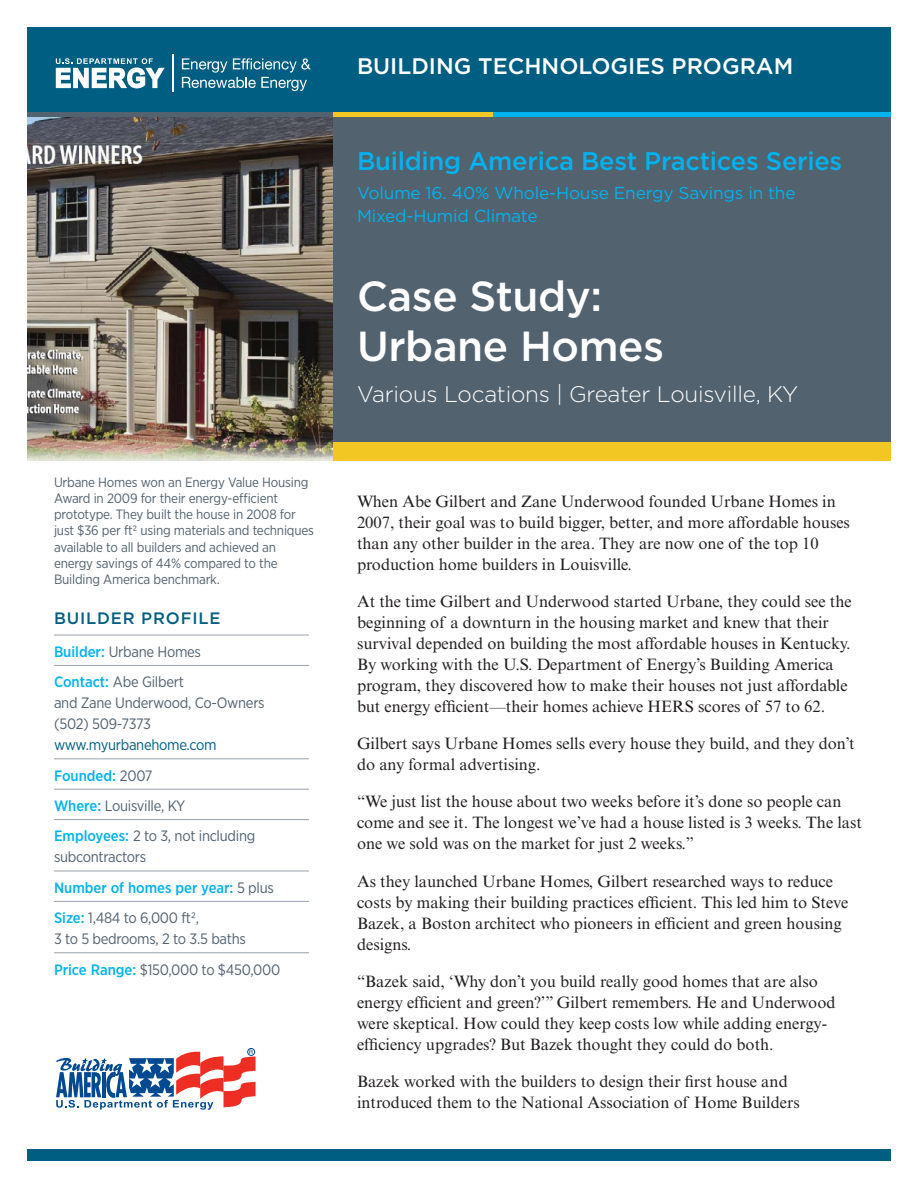
<style>
.page{position:relative;width:918px;height:1188px;background:#fff}
.page>*{position:absolute;margin:0;border:0;box-sizing:border-box;transform-origin:0 0}
.t1{font:500 42px/50.4px "Gotham";letter-spacing:-.01em;color:#fff}
.t2{font:500 25.5px "Gotham";letter-spacing:-.01em;color:#00b3ee}
.t3{font:300 22.5px "Gotham";letter-spacing:-.01em;color:#fff}
.t4{font:500 22.5px "Gotham";color:#fff}
.t5{font:17.25px/22.5px "Gotham";letter-spacing:-.01em;color:#00b3ee}
.BODY{font:16.5px/21px "Times New Roman MT Std";color:#231f20}
.SIDEBAR_HEADER{font:500 16.5px "Gotham";letter-spacing:.05em;color:#005e82}
.SIDEBAR_TEXT_Bold_Lt{font:15px/21px "Gotham Narrow";letter-spacing:-.02em;color:#52626f}
.SIDEBAR_TEXT_Bold_Lt-2{font:500 15px "Gotham Narrow";color:#00b3ee}
.t6{font:13.5px/16.2px "Gotham Narrow";letter-spacing:-.015em;color:#52626f}
.t7{font:6px "Helvetica";color:#014990}
.s1{font-weight:500;color:#00b3ee}
.s2{color:#005e82}
.s3{font-weight:400;color:#52626f}
</style>
<div class="page">
<hr style="left:54px;top:635px;width:255px;height:1px;background:#9aa2ad">
<hr style="left:54px;top:665px;width:255px;height:1px;background:#9aa2ad">
<hr style="left:54px;top:759px;width:255px;height:1px;background:#9aa2ad">
<hr style="left:54px;top:789px;width:255px;height:1px;background:#9aa2ad">
<hr style="left:54px;top:819px;width:255px;height:1px;background:#9aa2ad">
<hr style="left:54px;top:871px;width:255px;height:1px;background:#9aa2ad">
<hr style="left:54px;top:901px;width:255px;height:1px;background:#9aa2ad">
<hr style="left:54px;top:953px;width:255px;height:1px;background:#9aa2ad">
<div style="left:322px;top:115px;width:569px;height:327px;background:#52626f"></div>
<div style="left:322px;top:442px;width:569px;height:18px;background:#f3c723"></div>
<img style="left:27px;top:117px;width:306px;height:343px">
<div style="left:27px;top:1149px;width:864px;height:12px;background:#005e82"></div>
<div style="left:27px;top:27px;width:864px;height:85px;background:#005e82"></div>
<svg style="left:56px;top:58px;width:109px;height:30px"></svg>
<hr style="left:173px;top:55px;width:1px;height:37px;background:#fff">
<svg style="left:182px;top:58px;width:129px;height:33px"></svg>
<div style="left:492px;top:112px;width:399px;height:5px;background:#00b3ee"></div>
<div style="left:333px;top:112px;width:160px;height:5px;background:#f3c723"></div>
<div style="left:27px;top:112px;width:306px;height:5px;background:#52626f"></div>
<svg style="left:56px;top:1051px;width:200px;height:59px"></svg>
<div style="left:247px;top:1048px;width:8px;height:8px;border:1px solid #014990;border-radius:50%"></div>
<p class="t6" style="left:54px;top:474px;width:262px">Urbane Homes won an Energy Value Housing Award in 2009 for their energy-efficient prototype. They built the house in 2008 for just $36 per ft2 using materials and techniques available to all builders and achieved an energy savings of 44% compared to the Building America benchmark.</p>
<p class="SIDEBAR_HEADER" style="left:54px;top:609px;width:168px">BUILDER PROFILE</p>
<p class="SIDEBAR_TEXT_Bold_Lt" style="left:54px;top:641px;width:149px"><span class="s1">Builder:</span> Urbane Homes</p>
<p class="SIDEBAR_TEXT_Bold_Lt" style="left:54px;top:671px;width:212px"><span class="s1">Contact:</span> Abe Gilbert<br>and Zane Underwood, Co-Owners (502) 509-7373 <span class="s2">www.myurbanehome.com</span></p>
<p class="SIDEBAR_TEXT_Bold_Lt-2" style="left:54px;top:766px;width:100px">Founded: <span class="s3">2007</span></p>
<p class="SIDEBAR_TEXT_Bold_Lt" style="left:54px;top:795px;width:133px"><span class="s1">Where:</span> Louisville, KY</p>
<p class="SIDEBAR_TEXT_Bold_Lt" style="left:54px;top:825px;width:203px"><span class="s1">Employees:</span> 2 to 3, not including subcontractors</p>
<p class="SIDEBAR_TEXT_Bold_Lt-2" style="left:54px;top:878px;width:221px">Number of homes per year: <span class="s3">5 plus</span></p>
<p class="SIDEBAR_TEXT_Bold_Lt" style="left:54px;top:907px;width:193px"><span class="s1">Size:</span> 1,484 to 6,000 ft2,<br>3 to 5 bedrooms, 2 to 3.5 baths</p>
<p class="SIDEBAR_TEXT_Bold_Lt" style="left:54px;top:958px;width:228px"><span class="s1">Price Range:</span> $150,000 to $450,000</p>
<p class="t7" style="left:249px;top:1047px;width:6px">R</p>
<p class="t4" style="left:357px;top:54px;width:438px">BUILDING TECHNOLOGIES PROGRAM</p>
<p class="t2" style="left:357px;top:146px;width:487px">Building America Best Practices Series</p>
<p class="t5" style="left:357px;top:181px;width:440px">Volume 16. 40% Whole-House Energy Savings in the<br>Mixed-Humid Climate</p>
<p class="t1" style="left:357px;top:270px;width:309px">Case Study:<br>Urbane Homes</p>
<p class="t3" style="left:357px;top:382px;width:443px">Various Locations | Greater Louisville, KY</p>
<p class="BODY" style="left:357px;top:491px;width:494px">When Abe Gilbert and Zane Underwood founded Urbane Homes in 2007, their goal was to build bigger, better, and more affordable houses than any other builder in the area. They are now one of the top 10 production home builders in Louisville.</p>
<p class="BODY" style="left:357px;top:591px;width:496px">At the time Gilbert and Underwood started Urbane, they could see the beginning of a downturn in the housing market and knew that their survival depended on building the most affordable houses in Kentucky.<br>By working with the U.S. Department of Energy’s Building America program, they discovered how to make their houses not just affordable but energy efficient—their homes achieve HERS scores of 57 to 62.</p>
<p class="BODY" style="left:357px;top:733px;width:499px">Gilbert says Urbane Homes sells every house they build, and they don’t do any formal advertising.</p>
<p class="BODY" style="left:357px;top:791px;width:506px">“We just list the house about two weeks before it’s done so people can come and see it. The longest we’ve had a house listed is 3 weeks. The last one we sold was on the market for just 2 weeks.”</p>
<p class="BODY" style="left:357px;top:871px;width:493px">As they launched Urbane Homes, Gilbert researched ways to reduce costs by making their building practices efficient. This led him to Steve Bazek, a Boston architect who pioneers in efficient and green housing designs.</p>
<p class="BODY" style="left:357px;top:971px;width:480px">“Bazek said, ‘Why don’t you build really good homes that are also energy efficient and green?’” Gilbert remembers. He and Underwood were skeptical. How could they keep costs low while adding energy&shy;efficiency upgrades? But Bazek thought they could do both.</p>
<p class="BODY" style="left:357px;top:1071px;width:444px">Bazek worked with the builders to design their first house and introduced them to the National Association of Home Builders</p>
</div>
